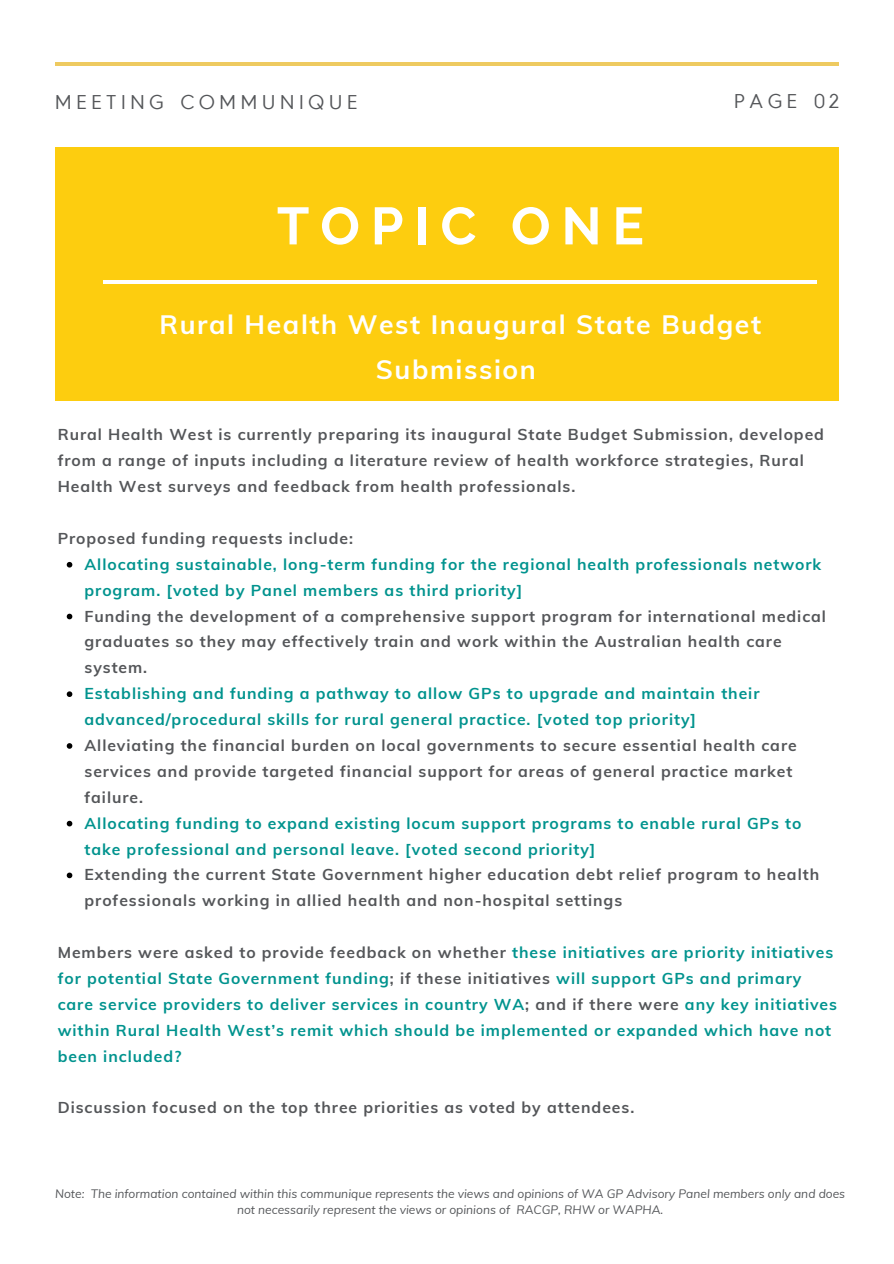
<style>
.page{position:relative;width:894px;height:1264px;background:#fff}
.page>*{position:absolute;margin:0;border:0;box-sizing:border-box;transform-origin:0 0}
.t1{font:700 52.35px "Raleway";letter-spacing:.21em;color:#fff}
.t2{font:700 26.55px/44.5px "Muli";letter-spacing:.06em;color:#fff;text-align:center}
.t3{font:19.8px "Hurme Geometric Sans 4 W00";letter-spacing:.21em;color:#545659}
.t4{font:700 15.75px/25.8px "Muli";letter-spacing:.06em;color:#545659}
.t5{font:700 15.75px/25.8px "Muli";letter-spacing:.06em;color:#00938e}
.t6{font:italic 12px/16px "Muli";color:#545659;text-align:center}
.s1{color:#545659}
</style>
<div class="page">
<hr style="left:55px;top:62px;width:783px;height:4px;background:#eeca60">
<div style="left:55px;top:148px;width:783px;height:253px;background:#fdcd0f"></div>
<hr style="left:103px;top:280px;width:714px;height:4px;background:#fff">
<svg style="left:67px;top:562px;width:5px;height:5px"></svg>
<svg style="left:67px;top:613px;width:5px;height:6px"></svg>
<svg style="left:67px;top:691px;width:5px;height:6px"></svg>
<svg style="left:67px;top:743px;width:5px;height:5px"></svg>
<svg style="left:67px;top:820px;width:5px;height:6px"></svg>
<svg style="left:67px;top:872px;width:5px;height:6px"></svg>
<p class="t3" style="left:55px;top:88px;width:304px">MEETING COMMUNIQUE</p>
<h3 class="t3" style="left:733px;top:87px;width:107px">PAGE 02</h3>
<h3 class="t1" style="left:277px;top:195px;width:368px">TOPIC ONE</h3>
<p class="t2" style="left:159px;top:302px;width:603px">Rural Health West Inaugural State Budget<br>Submission</p>
<h1 class="t4" style="left:58px;top:421px;width:767px">Rural Health West is currently preparing its inaugural State Budget Submission, developed from a range of inputs including a literature review of health workforce strategies, Rural<br>Health West surveys and feedback from health professionals.</h1>
<p class="t4" style="left:58px;top:525px;width:296px">Proposed funding requests include:</p>
<h2 class="t5" style="left:84px;top:551px;width:738px">Allocating sustainable, long-term funding for the regional health professionals network program. [voted by Panel members as third priority]</h2>
<h4 class="t4" style="left:84px;top:602px;width:742px">Funding the development of a comprehensive support program for international medical graduates so they may effectively train and work within the Australian health care system.</h4>
<h4 class="t5" style="left:84px;top:680px;width:676px">Establishing and funding a pathway to allow GPs to upgrade and maintain their advanced/procedural skills for rural general practice. [voted top priority]</h4>
<p class="t4" style="left:84px;top:732px;width:713px">Alleviating the financial burden on local governments to secure essential health care services and provide targeted financial support for areas of general practice market failure.</p>
<p class="t5" style="left:84px;top:809px;width:718px">Allocating funding to expand existing locum support programs to enable rural GPs to take professional and personal leave. [voted second priority]</p>
<p class="t4" style="left:84px;top:861px;width:736px">Extending the current State Government higher education debt relief program to health professionals working in allied health and non-hospital settings</p>
<p class="t5" style="left:58px;top:939px;width:780px"><span class="s1">Members were asked to provide feedback on whether</span> these initiatives are priority initiatives for potential State Government funding<span class="s1">; if these initiatives</span> will support GPs and primary care service providers to deliver services in country WA<span class="s1">; and if there were</span> any key initiatives within Rural Health West’s remit which should be implemented or expanded which have not been included?</p>
<p class="t4" style="left:58px;top:1094px;width:578px">Discussion focused on the top three priorities as voted by attendees.</p>
<p class="t6" style="left:55px;top:1184px;width:791px">Note: The information contained within this communique represents the views and opinions of WA GP Advisory Panel members only and does not necessarily represent the views or opinions of RACGP, RHW or WAPHA.</p>
</div>
